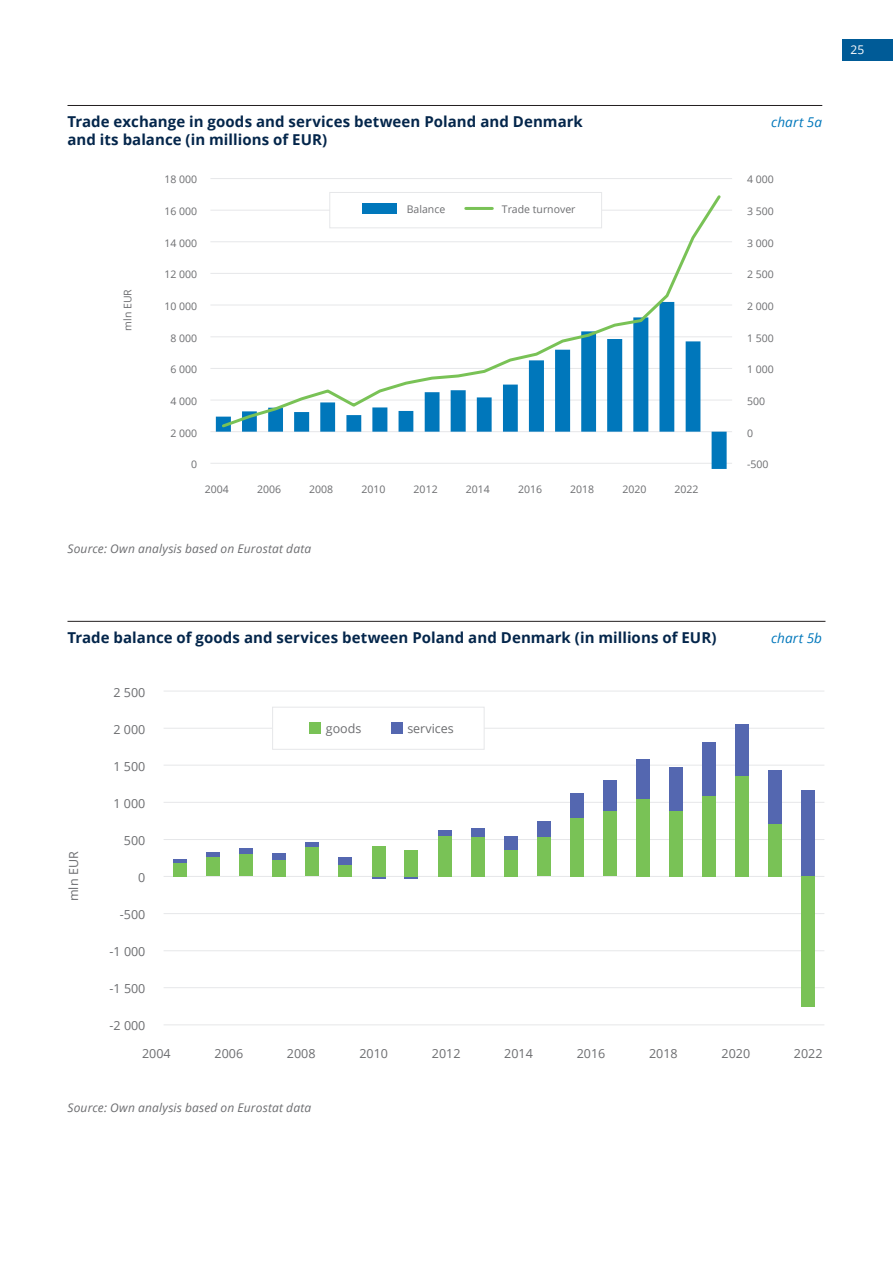
<style>
.page{position:relative;width:893px;height:1263px;background:#fff}
.page>*{position:absolute;margin:0;border:0;box-sizing:border-box;transform-origin:0 0}
.chart_title_01{font:700 15px "Open Sans";letter-spacing:.005em;color:#04264b}
.chart_title_01-2{font:italic 13.5px "Open Sans";letter-spacing:.01em;color:#07b}
.t1{font:12.45px "Open Sans";color:#6c6d70}
.chart_resource_1{font:italic 12px "Open Sans";letter-spacing:.015em;color:#6c6d70}
.t2{font:12px "Open Sans";color:#fff}
.t3{font:10.5px "Open Sans";color:#6c6d70}
</style>
<div class="page">
<div style="left:842px;top:39px;width:51px;height:21px;background:#005b97"></div>
<hr style="left:68px;top:621px;width:757px;height:1px;background:#231f20">
<hr style="left:164px;top:691px;width:660px;height:1px;background:#e6e7e9">
<hr style="left:164px;top:728px;width:660px;height:1px;background:#e6e7e9">
<hr style="left:164px;top:765px;width:660px;height:1px;background:#e6e7e9">
<hr style="left:164px;top:802px;width:660px;height:1px;background:#e6e7e9">
<hr style="left:164px;top:839px;width:660px;height:1px;background:#e6e7e9">
<hr style="left:164px;top:913px;width:660px;height:1px;background:#e6e7e9">
<hr style="left:164px;top:950px;width:660px;height:1px;background:#e6e7e9">
<hr style="left:164px;top:987px;width:660px;height:1px;background:#e6e7e9">
<hr style="left:164px;top:1024px;width:660px;height:1px;background:#e6e7e9">
<hr style="left:164px;top:876px;width:660px;height:1px;background:#e6e7e9">
<hr style="left:174px;top:859px;width:13px;height:4px;background:#5467b0">
<div style="left:206px;top:852px;width:14px;height:5px;background:#5467b0"></div>
<div style="left:240px;top:848px;width:13px;height:6px;background:#5467b0"></div>
<div style="left:273px;top:853px;width:13px;height:7px;background:#5467b0"></div>
<div style="left:306px;top:842px;width:13px;height:5px;background:#5467b0"></div>
<div style="left:339px;top:857px;width:13px;height:8px;background:#5467b0"></div>
<svg style="left:372px;top:876px;width:13px;height:3px"></svg>
<svg style="left:405px;top:876px;width:13px;height:3px"></svg>
<div style="left:438px;top:830px;width:13px;height:6px;background:#5467b0"></div>
<div style="left:471px;top:828px;width:13px;height:9px;background:#5467b0"></div>
<div style="left:504px;top:836px;width:13px;height:14px;background:#5467b0"></div>
<div style="left:537px;top:821px;width:13px;height:16px;background:#5467b0"></div>
<div style="left:570px;top:793px;width:13px;height:25px;background:#5467b0"></div>
<div style="left:603px;top:780px;width:13px;height:31px;background:#5467b0"></div>
<div style="left:636px;top:759px;width:13px;height:40px;background:#5467b0"></div>
<div style="left:669px;top:768px;width:13px;height:43px;background:#5467b0"></div>
<div style="left:702px;top:742px;width:13px;height:53px;background:#5467b0"></div>
<div style="left:735px;top:724px;width:14px;height:52px;background:#5467b0"></div>
<div style="left:768px;top:771px;width:13px;height:53px;background:#5467b0"></div>
<div style="left:801px;top:790px;width:14px;height:86px;background:#5467b0"></div>
<div style="left:174px;top:863px;width:13px;height:13px;background:#79c256"></div>
<div style="left:206px;top:857px;width:14px;height:19px;background:#79c256"></div>
<div style="left:240px;top:854px;width:13px;height:22px;background:#79c256"></div>
<div style="left:273px;top:860px;width:13px;height:16px;background:#79c256"></div>
<div style="left:306px;top:847px;width:13px;height:29px;background:#79c256"></div>
<div style="left:339px;top:865px;width:13px;height:11px;background:#79c256"></div>
<div style="left:372px;top:846px;width:13px;height:30px;background:#79c256"></div>
<div style="left:405px;top:850px;width:13px;height:26px;background:#79c256"></div>
<div style="left:438px;top:836px;width:13px;height:40px;background:#79c256"></div>
<div style="left:471px;top:837px;width:13px;height:39px;background:#79c256"></div>
<div style="left:504px;top:850px;width:13px;height:26px;background:#79c256"></div>
<div style="left:537px;top:837px;width:13px;height:39px;background:#79c256"></div>
<div style="left:570px;top:818px;width:13px;height:58px;background:#79c256"></div>
<div style="left:603px;top:811px;width:13px;height:65px;background:#79c256"></div>
<div style="left:636px;top:799px;width:13px;height:77px;background:#79c256"></div>
<div style="left:669px;top:811px;width:13px;height:65px;background:#79c256"></div>
<div style="left:702px;top:795px;width:13px;height:81px;background:#79c256"></div>
<div style="left:735px;top:776px;width:14px;height:100px;background:#79c256"></div>
<div style="left:768px;top:824px;width:13px;height:52px;background:#79c256"></div>
<div style="left:801px;top:876px;width:14px;height:131px;background:#79c256"></div>
<div style="left:273px;top:707px;width:211px;height:42px;background:#fff"></div>
<div style="left:272px;top:707px;width:213px;height:43px;border:1px solid #e6e7e9"></div>
<div style="left:391px;top:722px;width:11px;height:11px;background:#5467b0"></div>
<div style="left:309px;top:722px;width:12px;height:11px;background:#79c256"></div>
<hr style="left:210px;top:463px;width:522px;height:1px;background:#e6e7e9">
<hr style="left:210px;top:178px;width:522px;height:1px;background:#e6e7e9">
<hr style="left:210px;top:210px;width:522px;height:1px;background:#e6e7e9">
<hr style="left:210px;top:241px;width:522px;height:1px;background:#e6e7e9">
<hr style="left:210px;top:273px;width:522px;height:1px;background:#e6e7e9">
<hr style="left:210px;top:305px;width:522px;height:1px;background:#e6e7e9">
<hr style="left:210px;top:336px;width:522px;height:1px;background:#e6e7e9">
<hr style="left:210px;top:368px;width:522px;height:1px;background:#e6e7e9">
<hr style="left:210px;top:400px;width:522px;height:1px;background:#e6e7e9">
<hr style="left:210px;top:431px;width:522px;height:1px;background:#e6e7e9">
<svg style="left:216px;top:304px;width:511px;height:165px"></svg>
<svg style="left:220px;top:195px;width:503px;height:235px"></svg>
<div style="left:330px;top:192px;width:272px;height:36px;background:#fff"></div>
<div style="left:329px;top:192px;width:273px;height:36px;border:1px solid #e6e7e9"></div>
<div style="left:362px;top:203px;width:35px;height:10px;background:#07b"></div>
<hr style="left:466px;top:207px;width:26px;height:3px;background:#79c256">
<hr style="left:68px;top:105px;width:754px;height:1px;background:#231f20">
<p class="chart_title_01" style="left:68px;top:111px;width:517px">Trade exchange in goods and services between Poland and Denmark</p>
<p class="chart_title_01-2" style="left:771px;top:113px;width:52px">chart 5a</p>
<p class="chart_title_01" style="left:68px;top:129px;width:261px">and its balance (in millions of EUR)</p>
<p class="t3" style="left:164px;top:172px;width:34px">18 000</p>
<p class="t3" style="left:747px;top:172px;width:28px">4 000</p>
<p class="t3" style="left:164px;top:204px;width:34px">16 000</p>
<p class="t3" style="left:407px;top:202px;width:40px">Balance</p>
<p class="t3" style="left:502px;top:202px;width:75px">Trade turnover</p>
<p class="t3" style="left:747px;top:204px;width:28px">3 500</p>
<p class="t3" style="left:164px;top:236px;width:34px">14 000</p>
<p class="t3" style="left:747px;top:236px;width:28px">3 000</p>
<p class="t3" style="left:164px;top:267px;width:34px">12 000</p>
<p class="t3" style="left:747px;top:267px;width:28px">2 500</p>
<p class="t3" style="left:121px;top:331px;width:43px;rotate:-90deg">mln EUR</p>
<p class="t3" style="left:164px;top:299px;width:34px">10 000</p>
<p class="t3" style="left:747px;top:299px;width:28px">2 000</p>
<p class="t3" style="left:170px;top:331px;width:28px">8 000</p>
<p class="t3" style="left:747px;top:331px;width:28px">1 500</p>
<p class="t3" style="left:170px;top:362px;width:28px">6 000</p>
<p class="t3" style="left:747px;top:362px;width:28px">1 000</p>
<p class="t3" style="left:170px;top:394px;width:28px">4 000</p>
<p class="t3" style="left:747px;top:394px;width:20px">500</p>
<p class="t3" style="left:170px;top:426px;width:28px">2 000</p>
<p class="t3" style="left:747px;top:426px;width:8px">0</p>
<p class="t3" style="left:191px;top:457px;width:8px">0</p>
<p class="t3" style="left:747px;top:457px;width:23px">-500</p>
<p class="t3" style="left:205px;top:481px;width:26px">2004</p>
<p class="t3" style="left:257px;top:481px;width:26px">2006</p>
<p class="t3" style="left:309px;top:481px;width:26px">2008</p>
<p class="t3" style="left:361px;top:481px;width:26px">2010</p>
<p class="t3" style="left:414px;top:481px;width:26px">2012</p>
<p class="t3" style="left:466px;top:481px;width:26px">2014</p>
<p class="t3" style="left:518px;top:481px;width:26px">2016</p>
<p class="t3" style="left:570px;top:481px;width:26px">2018</p>
<p class="t3" style="left:622px;top:481px;width:26px">2020</p>
<p class="t3" style="left:675px;top:481px;width:26px">2022</p>
<p class="chart_resource_1" style="left:68px;top:540px;width:245px">Source: Own analysis based on Eurostat data</p>
<p class="t2" style="left:850px;top:42px;width:15px">25</p>
<p class="chart_title_01" style="left:68px;top:627px;width:651px">Trade balance of goods and services between Poland and Denmark (in millions of EUR)</p>
<p class="chart_title_01-2" style="left:771px;top:629px;width:53px">chart 5b</p>
<p class="t1" style="left:65px;top:901px;width:51px;rotate:-90deg">mln EUR</p>
<p class="t1" style="left:114px;top:683px;width:33px">2 500</p>
<p class="t1" style="left:114px;top:721px;width:33px">2 000</p>
<p class="t1" style="left:114px;top:758px;width:33px">1 500</p>
<p class="t1" style="left:114px;top:795px;width:33px">1 000</p>
<p class="t1" style="left:124px;top:832px;width:23px">500</p>
<p class="t1" style="left:138px;top:869px;width:9px">0</p>
<p class="t1" style="left:120px;top:906px;width:27px">-500</p>
<p class="t1" style="left:110px;top:943px;width:37px">-1 000</p>
<p class="t1" style="left:109px;top:980px;width:37px">-1 500</p>
<p class="t1" style="left:109px;top:1017px;width:37px">-2 000</p>
<p class="t1" style="left:326px;top:720px;width:37px">goods</p>
<p class="t1" style="left:407px;top:720px;width:48px">services</p>
<p class="t1" style="left:142px;top:1045px;width:30px">2004</p>
<p class="t1" style="left:215px;top:1045px;width:30px">2006</p>
<p class="t1" style="left:287px;top:1045px;width:30px">2008</p>
<p class="t1" style="left:359px;top:1045px;width:30px">2010</p>
<p class="t1" style="left:432px;top:1045px;width:30px">2012</p>
<p class="t1" style="left:504px;top:1045px;width:30px">2014</p>
<p class="t1" style="left:577px;top:1045px;width:30px">2016</p>
<p class="t1" style="left:649px;top:1045px;width:30px">2018</p>
<p class="t1" style="left:721px;top:1045px;width:30px">2020</p>
<p class="t1" style="left:794px;top:1045px;width:30px">2022</p>
<p class="chart_resource_1" style="left:68px;top:1099px;width:245px">Source: Own analysis based on Eurostat data</p>
</div>
